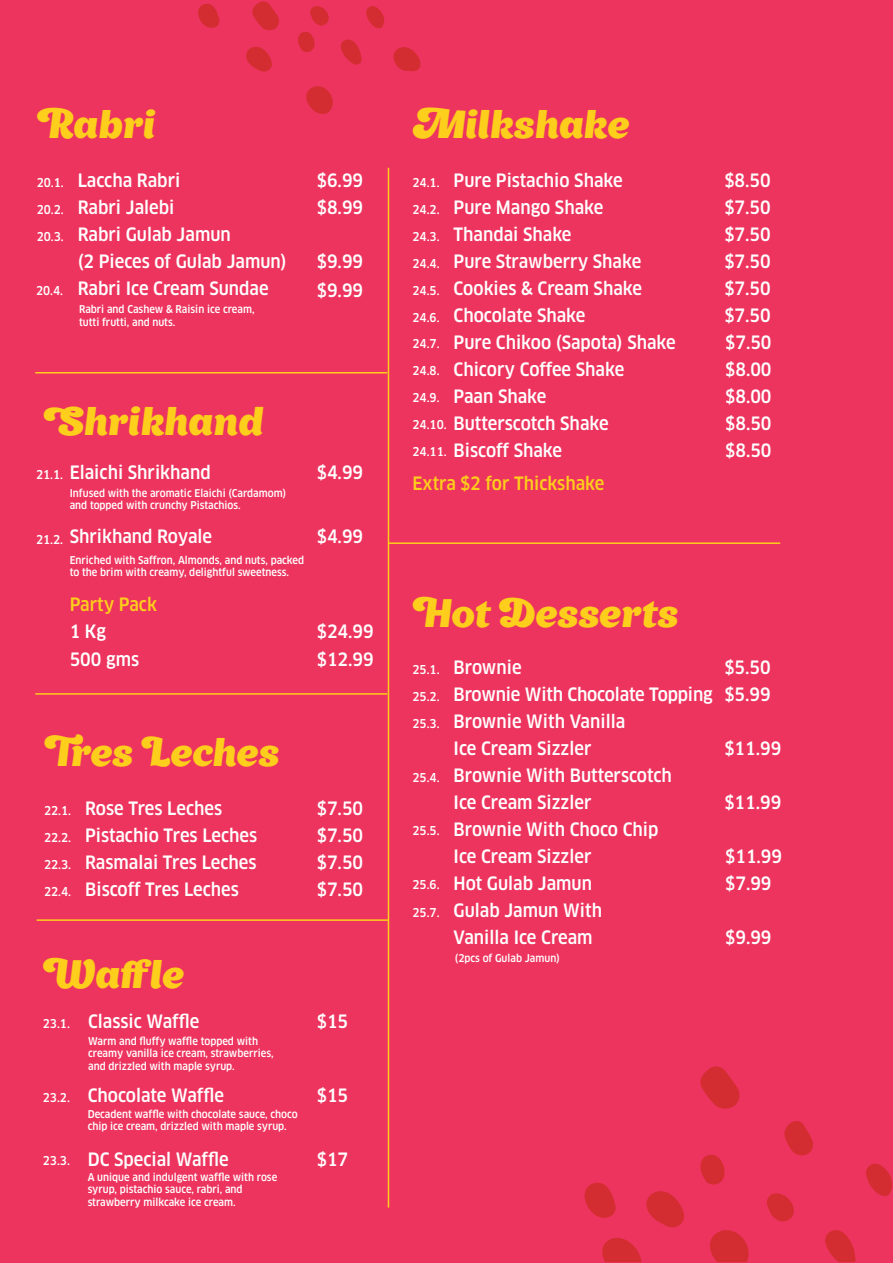
<style>
.page{position:relative;width:893px;height:1263px;background:#ed345e}
.page>*{position:absolute;margin:0;border:0;box-sizing:border-box;transform-origin:0 0}
.t1{font:39px "Appetite New";color:#fdce1b}
.t2{font:500 condensed 18px/27px "Clan OT";color:#fff}
.t3{font:500 condensed 18px "Clan OT";color:#fdce1b}
.t4{font:500 condensed 12px/26px "Clan OT";color:#fff}
.t5{font:500 condensed 10.5px/12.6px "Clan OT";color:#fff}
</style>
<div class="page">
<svg style="left:306px;top:86px;width:27px;height:28px"></svg>
<svg style="left:252px;top:3px;width:27px;height:28px"></svg>
<svg style="left:393px;top:47px;width:28px;height:25px"></svg>
<svg style="left:246px;top:47px;width:26px;height:25px"></svg>
<svg style="left:198px;top:4px;width:22px;height:24px"></svg>
<svg style="left:340px;top:39px;width:22px;height:26px"></svg>
<svg style="left:366px;top:6px;width:18px;height:23px"></svg>
<svg style="left:298px;top:6px;width:31px;height:46px"></svg>
<svg style="left:710px;top:1230px;width:39px;height:30px"></svg>
<svg style="left:700px;top:1066px;width:40px;height:43px"></svg>
<svg style="left:602px;top:1238px;width:39px;height:22px"></svg>
<svg style="left:646px;top:1191px;width:38px;height:37px"></svg>
<svg style="left:584px;top:1182px;width:32px;height:36px"></svg>
<svg style="left:825px;top:1230px;width:31px;height:30px"></svg>
<svg style="left:784px;top:1121px;width:29px;height:35px"></svg>
<svg style="left:866px;top:1163px;width:24px;height:33px"></svg>
<svg style="left:767px;top:1193px;width:27px;height:29px"></svg>
<svg style="left:700px;top:1155px;width:25px;height:30px"></svg>
<hr style="left:388px;top:168px;width:1px;height:1039px;background:#fdce1b">
<hr style="left:35px;top:372px;width:352px;height:1px;background:#fdce1b">
<hr style="left:388px;top:542px;width:392px;height:2px;background:#fdce1b">
<hr style="left:35px;top:693px;width:352px;height:2px;background:#fdce1b">
<hr style="left:37px;top:919px;width:351px;height:2px;background:#fdce1b">
<h1 class="t1" style="left:37px;top:97px;width:120px">Rabri</h1>
<p class="t4" style="left:37px;top:170px;width:29px">20.1.</p>
<p class="t4" style="left:37px;top:197px;width:29px">20.2.</p>
<p class="t4" style="left:37px;top:224px;width:29px">20.3.</p>
<p class="t4" style="left:36px;top:278px;width:29px">20.4.</p>
<p class="t2" style="left:78px;top:167px;width:210px">Laccha Rabri<br>Rabri Jalebi<br>Rabri Gulab Jamun<br>(2 Pieces of Gulab Jamun)<br>Rabri Ice Cream Sundae</p>
<p class="t5" style="left:79px;top:303px;width:177px">Rabri and Cashew &amp; Raisin ice cream, tutti frutti, and nuts.</p>
<p class="t2" style="left:317px;top:167px;width:47px">$6.99 $8.99</p>
<p class="t2" style="left:317px;top:247px;width:47px;line-height:28.5px">$9.99 $9.99</p>
<h1 class="t1" style="left:44px;top:393px;width:221px">Shrikhand</h1>
<p class="t2" style="left:70px;top:459px;width:143px">Elaichi Shrikhand</p>
<p class="t5" style="left:70px;top:487px;width:218px">Infused with the aromatic Elaichi (Cardamom) and topped with crunchy Pistachios.</p>
<p class="t2" style="left:70px;top:523px;width:144px">Shrikhand Royale</p>
<p class="t5" style="left:70px;top:554px;width:236px">Enriched with Saffron, Almonds, and nuts, packed to the brim with creamy, delightful sweetness.</p>
<p class="t4" style="left:36px;top:461px;width:29px">21.1.</p>
<p class="t4" style="left:36px;top:527px;width:29px">21.2.</p>
<p class="t3" style="left:70px;top:594px;width:89px">Party Pack</p>
<p class="t2" style="left:70px;top:618px;width:71px">1 Kg<br>500 gms</p>
<p class="t2" style="left:317px;top:459px;width:47px">$4.99</p>
<p class="t2" style="left:317px;top:523px;width:47px">$4.99</p>
<p class="t2" style="left:317px;top:618px;width:58px">$24.99 $12.99</p>
<h1 class="t1" style="left:44px;top:725px;width:237px">Tres Leches</h1>
<p class="t4" style="left:44px;top:798px;width:29px">22.1.</p>
<p class="t4" style="left:44px;top:825px;width:29px">22.2.</p>
<p class="t4" style="left:44px;top:852px;width:29px">22.3.</p>
<p class="t4" style="left:44px;top:879px;width:29px">22.4.</p>
<p class="t2" style="left:85px;top:795px;width:174px">Rose Tres Leches<br>Pistachio Tres Leches<br>Rasmalai Tres Leches<br>Biscoff Tres Leches</p>
<p class="t2" style="left:317px;top:795px;width:47px;text-align:justify">$7.50 $7.50 $7.50 $7.50</p>
<h1 class="t1" style="left:43px;top:946px;width:143px">Waffle</h1>
<p class="t2" style="left:88px;top:1008px;width:113px">Classic Waffle</p>
<p class="t5" style="left:88px;top:1034px;width:187px">Warm and fluffy waffle topped with creamy vanilla ice cream, strawberries, and drizzled with maple syrup.</p>
<p class="t4" style="left:43px;top:1011px;width:29px">23.1.</p>
<p class="t2" style="left:317px;top:1008px;width:32px">$15</p>
<p class="t4" style="left:43px;top:1085px;width:29px">23.2.</p>
<p class="t4" style="left:43px;top:1148px;width:29px">23.3.</p>
<p class="t2" style="left:88px;top:1081px;width:138px">Chocolate Waffle</p>
<p class="t5" style="left:88px;top:1107px;width:211px">Decadent waffle with chocolate sauce, choco chip ice cream, drizzled with maple syrup.</p>
<p class="t2" style="left:88px;top:1145px;width:143px">DC Special Waffle</p>
<p class="t5" style="left:88px;top:1170px;width:191px">A unique and indulgent waffle with rose syrup, pistachio sauce, rabri, and strawberry milkcake ice cream.</p>
<p class="t2" style="left:317px;top:1081px;width:32px">$15</p>
<p class="t2" style="left:317px;top:1145px;width:32px">$17</p>
<h1 class="t1" style="left:413px;top:97px;width:219px">Milkshake</h1>
<p class="t2" style="left:454px;top:167px;width:224px">Pure Pistachio Shake<br>Pure Mango Shake<br>Thandai Shake<br>Pure Strawberry Shake<br>Cookies &amp; Cream Shake<br>Chocolate Shake<br>Pure Chikoo (Sapota) Shake<br>Chicory Coffee Shake<br>Paan Shake<br>Butterscotch Shake<br>Biscoff Shake</p>
<p class="t4" style="left:413px;top:170px;width:29px">24.1.</p>
<p class="t4" style="left:413px;top:197px;width:29px">24.2.</p>
<p class="t4" style="left:413px;top:224px;width:29px">24.3.</p>
<p class="t4" style="left:413px;top:251px;width:29px">24.4.</p>
<p class="t4" style="left:413px;top:278px;width:29px">24.5.</p>
<p class="t4" style="left:413px;top:305px;width:29px">24.6.<br>24.7.</p>
<p class="t4" style="left:413px;top:358px;width:29px">24.8.</p>
<p class="t4" style="left:413px;top:385px;width:29px">24.9.</p>
<p class="t4" style="left:413px;top:412px;width:36px">24.10.</p>
<p class="t4" style="left:413px;top:439px;width:36px">24.11.</p>
<p class="t3" style="left:413px;top:473px;width:193px">Extra $2 for Thickshake</p>
<p class="t2" style="left:725px;top:167px;width:48px;text-align:justify">$8.50 $7.50 $7.50 $7.50 $7.50 $7.50 $7.50 $8.00 $8.00 $8.50 $8.50</p>
<h1 class="t1" style="left:413px;top:586px;width:267px">Hot Desserts</h1>
<p class="t4" style="left:413px;top:657px;width:29px">25.1.</p>
<p class="t4" style="left:413px;top:684px;width:29px">25.2.</p>
<p class="t4" style="left:413px;top:711px;width:29px">25.3.</p>
<p class="t4" style="left:413px;top:765px;width:29px">25.4.</p>
<p class="t4" style="left:413px;top:818px;width:29px">25.5.</p>
<p class="t4" style="left:413px;top:872px;width:29px">25.6.</p>
<p class="t4" style="left:413px;top:900px;width:29px">25.7.</p>
<p class="t2" style="left:454px;top:654px;width:261px">Brownie<br>Brownie With Chocolate Topping<br>Brownie With Vanilla<br>Ice Cream Sizzler<br>Brownie With Butterscotch<br>Ice Cream Sizzler<br>Brownie With Choco Chip<br>Ice Cream Sizzler<br>Hot Gulab Jamun<br>Gulab Jamun With<br>Vanilla Ice Cream</p>
<p class="t5" style="left:455px;top:952px;width:106px">(2pcs of Gulab Jamun)</p>
<p class="t2" style="left:725px;top:654px;width:47px">$5.50 $5.99</p>
<p class="t2" style="left:725px;top:735px;width:58px">$11.99</p>
<p class="t2" style="left:725px;top:789px;width:58px">$11.99</p>
<p class="t2" style="left:726px;top:843px;width:58px">$11.99 $7.99</p>
<p class="t2" style="left:726px;top:924px;width:47px">$9.99</p>
</div>
